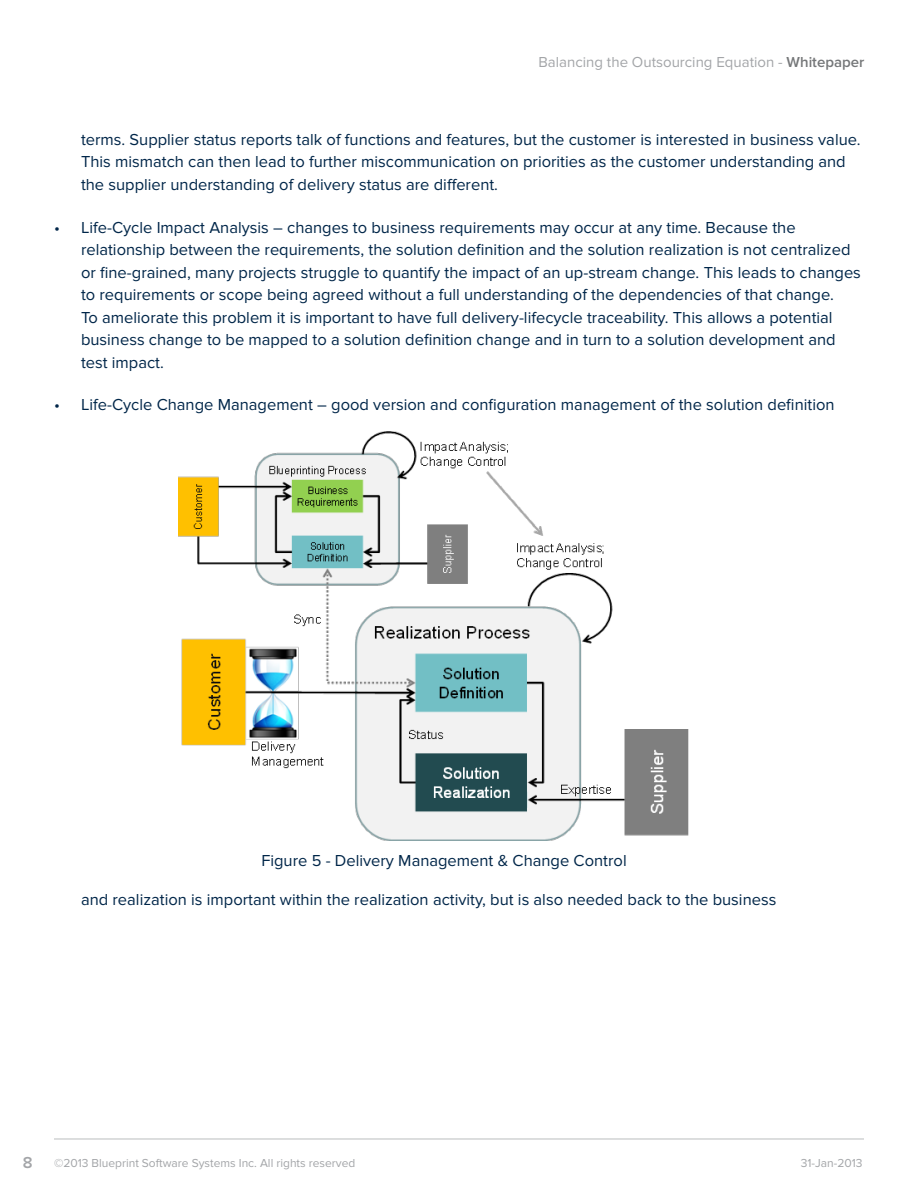
<style>
.page{position:relative;width:918px;height:1188px;background:#fff}
.page>*{position:absolute;margin:0;border:0;box-sizing:border-box;transform-origin:0 0}
.t1{font:16.5px/22.5px "Proxima Nova";color:#002649}
.t2{font:600 16.5px "Proxima Nova";color:#a3a5a8}
.t3{font:15px "Proxima Nova";color:#a3a5a8}
.t4{font:12px "Proxima Nova";color:#a3a5a8}
.s1{font-weight:600;color:#757779}
</style>
<div class="page">
<hr style="left:54px;top:1138px;width:810px;height:2px;background:#d1d3d4">
<img style="left:179px;top:432px;width:509px;height:409px">
<p class="t3" style="left:539px;top:53px;width:327px">Balancing the Outsourcing Equation - <span class="s1">Whitepaper</span></p>
<p class="t1" style="left:81px;top:128px;width:781px">terms. Supplier status reports talk of functions and features, but the customer is interested in business value.<br>This mismatch can then lead to further miscommunication on priorities as the customer understanding and the supplier understanding of delivery status are different.</p>
<p class="t1" style="left:81px;top:216px;width:781px;text-indent:-27px">• Life-Cycle Impact Analysis – changes to business requirements may occur at any time. Because the relationship between the requirements, the solution definition and the solution realization is not centralized or fine-grained, many projects struggle to quantify the impact of an up-stream change. This leads to changes to requirements or scope being agreed without a full understanding of the dependencies of that change.<br>To ameliorate this problem it is important to have full delivery-lifecycle traceability. This allows a potential business change to be mapped to a solution definition change and in turn to a solution development and test impact.</p>
<p class="t1" style="left:54px;top:394px;width:782px">• Life-Cycle Change Management – good version and configuration management of the solution definition</p>
<p class="t1" style="left:261px;top:850px;width:367px">Figure 5 - Delivery Management &amp; Change Control</p>
<p class="t1" style="left:81px;top:889px;width:697px">and realization is important within the realization activity, but is also needed back to the business</p>
<p class="t2" style="left:23px;top:1153px;width:11px">8</p>
<p class="t4" style="left:54px;top:1157px;width:303px">©2013 Blueprint Software Systems Inc. All rights reserved</p>
<p class="t4" style="left:801px;top:1157px;width:63px">31-Jan-2013</p>
</div>
